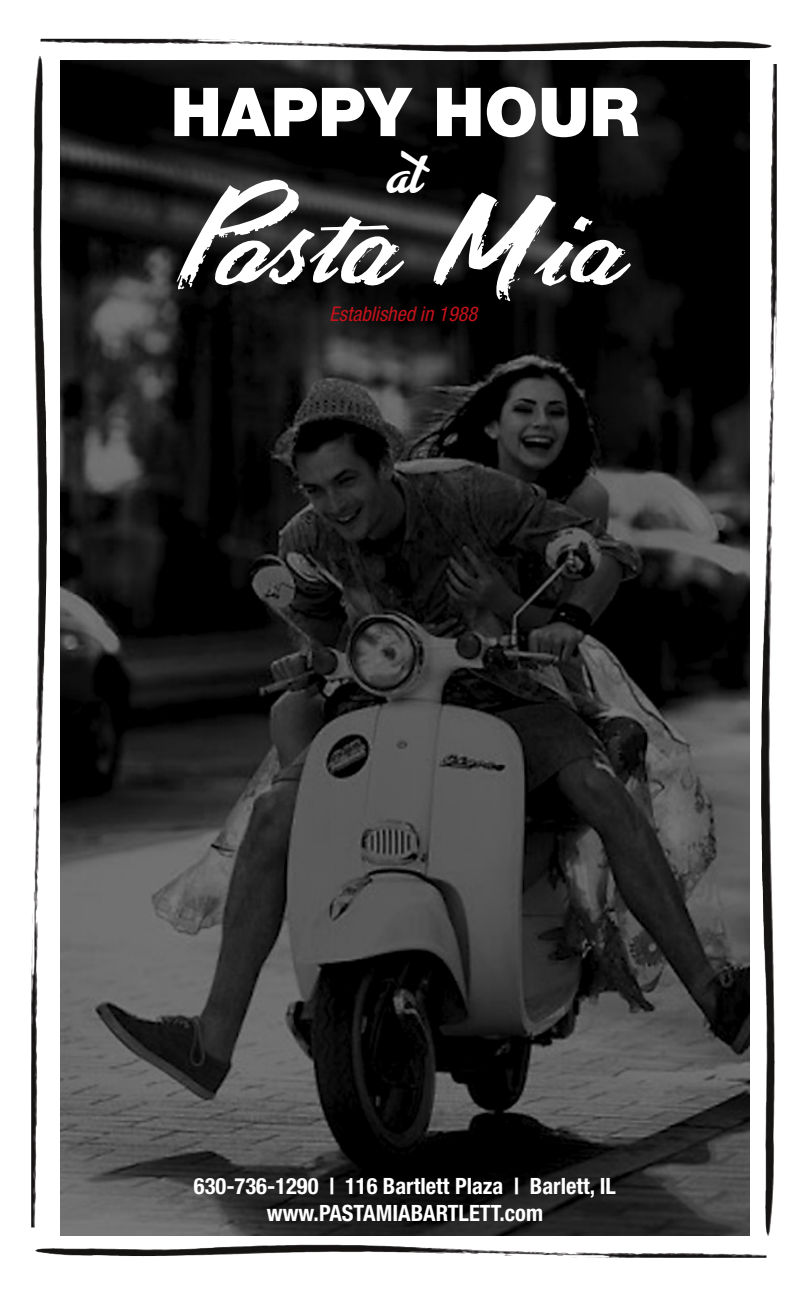
<style>
.page{position:relative;width:810px;height:1296px;background:#fff}
.page>*{position:absolute;margin:0;border:0;box-sizing:border-box;transform-origin:0 0}
.t1{font:900 67.5px "Helvetica Neue";color:#fff}
.t2{font:700 47.25px "Advertising Script";color:#fff}
.t3{font:700 condensed 22.5px "Helvetica Neue";color:#fff}
.t4{font:italic condensed 20.25px "Helvetica Neue";color:#c4121a}
</style>
<div class="page">
<img style="left:761px;top:64px;width:14px;height:1172px">
<img style="left:31px;top:57px;width:8px;height:1170px">
<img style="left:41px;top:39px;width:731px;height:13px">
<img style="left:35px;top:1245px;width:731px;height:13px">
<img style="left:61px;top:61px;width:688px;height:1174px">
<svg style="left:177px;top:179px;width:227px;height:111px"></svg>
<svg style="left:433px;top:192px;width:198px;height:109px"></svg>
<p class="t1" style="left:171px;top:72px;width:470px">HAPPY HOUR</p>
<p class="t2" style="left:388px;top:149px;width:36px">at</p>
<p class="t4" style="left:330px;top:302px;width:149px">Established in 1988</p>
<p class="t3" style="left:194px;top:1172px;width:424px">630-736-1290 | 116 Bartlett Plaza | Barlett, IL</p>
<p class="t3" style="left:267px;top:1199px;width:278px">www.PASTAMIABARTLETT.com</p>
</div>
